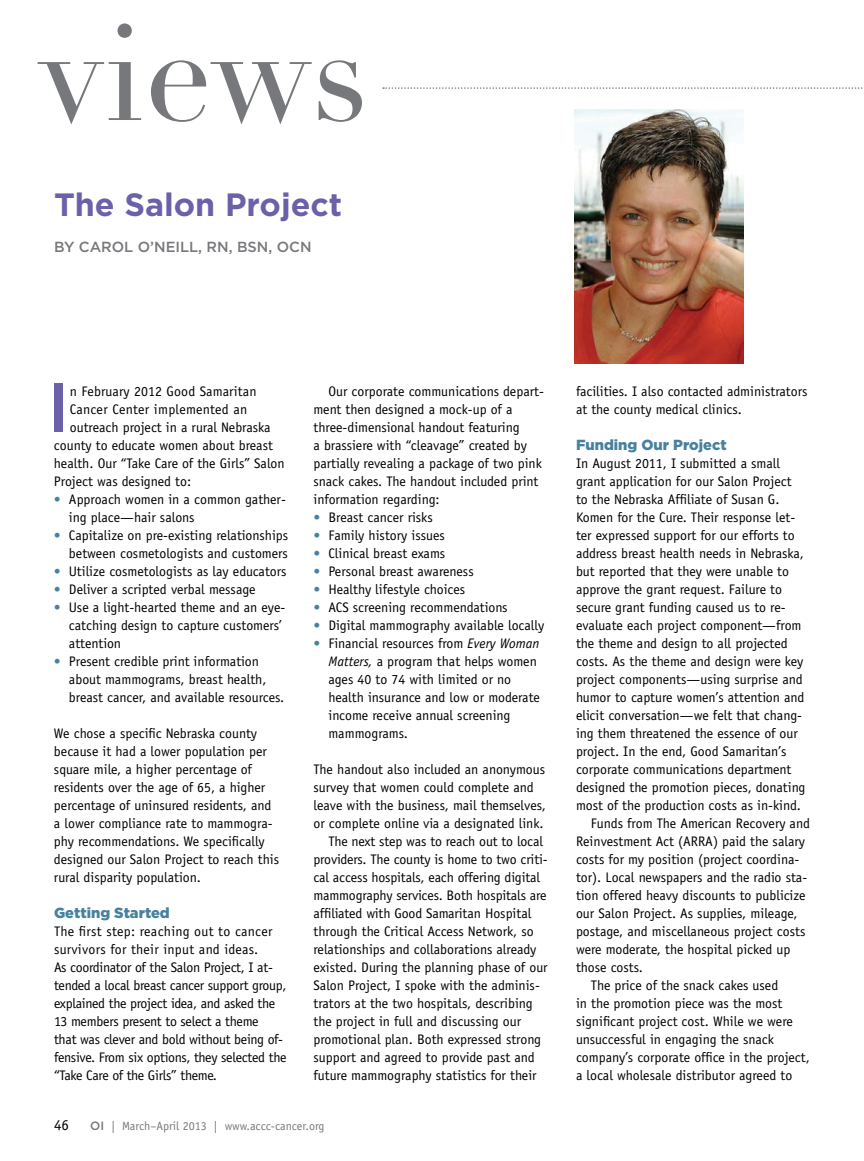
<style>
.page{position:relative;width:864px;height:1161px;background:#fff}
.page>*{position:absolute;margin:0;border:0;box-sizing:border-box;transform-origin:0 0}
.t1{font:135px "Didot";color:#77787b}
.t2{font:500 68.85px "Gotham";color:#6b60aa}
.t3{font:700 32.25px "Gotham";color:#6b60aa}
.t4{font:15px "Officina Sans Std";color:#000}
.t5{font:900 14.7px "Gotham";color:#46819e}
.t6{font:500 14.7px "Gotham";color:#77787b}
.t7{font:13.8px/18px "Officina Sans Std";color:#000}
.t8{font:13.8px/18px "Officina Sans Std";letter-spacing:-.02em;color:#000}
.t9{font:13.8px "Officina Sans Std";letter-spacing:.02em;color:#000}
.t10{font:12px "Officina Sans Std";color:#77787b}
.s1{font-family:"Sabon Intl";color:#46819e}
.s2{font-style:italic}
.s3{font-family:"Gotham";font-weight:500}
</style>
<div class="page">
<svg style="left:383px;top:87px;width:480px;height:2px"></svg>
<img style="left:575px;top:110px;width:168px;height:253px">
<h1 class="t1" style="left:40px;top:-8px;width:330px">views</h1>
<h3 class="t3" style="left:54px;top:186px;width:290px">The Salon Project</h3>
<p class="t6" style="left:54px;top:238px;width:110px">BY CAROL O’NEILL</p>
<p class="t6" style="left:198px;top:238px;width:112px">, RN, BSN, OCN</p>
<h2 class="t2" style="left:47px;top:369px;width:23px">I</h2>
<p class="t7" style="left:70px;top:382px;width:188px">n February 2012 Good Samaritan</p>
<p class="t9" style="left:70px;top:401px;width:179px">Cancer Center implemented an</p>
<p class="t7" style="left:70px;top:418px;width:202px">outreach project in a rural Nebraska</p>
<p class="t7" style="left:54px;top:436px;width:220px">county to educate women about breast</p>
<p class="t7" style="left:54px;top:454px;width:232px">health. Our “Take Care of the Girls” Salon</p>
<p class="t7" style="left:54px;top:472px;width:139px">Project was designed to:</p>
<p class="t7" style="left:69px;top:490px;width:218px;text-indent:-15px"><span class="s1">•</span> Approach women in a common gather&shy;ing place—hair salons</p>
<p class="t7" style="left:54px;top:526px;width:236px;text-align:right"><span class="s1">•</span> Capitalize on pre-existing relationships between cosmetologists and customers</p>
<p class="t7" style="left:54px;top:562px;width:234px"><span class="s1">•</span> Utilize cosmetologists as lay educators</p>
<p class="t7" style="left:54px;top:580px;width:203px"><span class="s1">•</span> Deliver a scripted verbal message</p>
<p class="t7" style="left:69px;top:598px;width:218px;text-indent:-15px"><span class="s1">•</span> Use a light-hearted theme and an eye&shy;catching design to capture customers’ attention</p>
<p class="t7" style="left:69px;top:652px;width:217px;text-indent:-15px"><span class="s1">•</span> Present credible print information about mammograms, breast health, breast cancer, and available resources.</p>
<p class="t7" style="left:54px;top:724px;width:227px">We chose a specific Nebraska county because it had a lower population per square mile, a higher percentage of residents over the age of 65, a higher percentage of uninsured residents, and a lower compliance rate to mammogra&shy;phy recommendations. We specifically designed our Salon Project to reach this rural disparity population.</p>
<p class="t5" style="left:54px;top:904px;width:117px">Getting Started</p>
<p class="t8" style="left:54px;top:922px;width:234px">The first step: reaching out to cancer survivors for their input and ideas.<br>As coordinator of the Salon Project, I at&shy;tended a local breast cancer support group, explained the project idea, and asked the 13 members present to select a theme<br>that was clever and bold without being of&shy;fensive. From six options, they selected the “Take Care of the Girls” theme.</p>
<p class="t7" style="left:314px;top:382px;width:232px;text-indent:15px">Our corporate communications depart&shy;ment then designed a mock-up of a three-dimensional handout featuring<br>a brassiere with “cleavage” created by partially revealing a package of two pink snack cakes. The handout included print information regarding:</p>
<p class="t7" style="left:314px;top:508px;width:121px"><span class="s1">•</span> Breast cancer risks</p>
<p class="t7" style="left:314px;top:526px;width:133px"><span class="s1">•</span> Family history issues</p>
<p class="t7" style="left:314px;top:544px;width:133px"><span class="s1">•</span> Clinical breast exams</p>
<p class="t7" style="left:314px;top:562px;width:162px"><span class="s1">•</span> Personal breast awareness</p>
<p class="t7" style="left:314px;top:580px;width:153px"><span class="s1">•</span> Healthy lifestyle choices</p>
<p class="t7" style="left:314px;top:598px;width:196px"><span class="s1">•</span> ACS screening recommendations</p>
<p class="t7" style="left:314px;top:616px;width:232px"><span class="s1">•</span> Digital mammography available locally</p>
<p class="t7" style="left:329px;top:634px;width:213px;text-indent:-15px"><span class="s1">•</span> Financial resources from <span class="s2">Every Woman<br>Matters,</span> a program that helps women ages 40 to 74 with limited or no health insurance and low or moderate income receive annual screening mammograms.</p>
<p class="t7" style="left:314px;top:760px;width:233px">The handout also included an anonymous</p>
<p class="t7" style="left:314px;top:778px;width:222px">survey that women could complete and</p>
<p class="t7" style="left:314px;top:796px;width:234px">leave with the business, mail themselves,</p>
<p class="t7" style="left:314px;top:814px;width:232px">or complete online via a designated link.</p>
<p class="t7" style="left:329px;top:832px;width:216px">The next step was to reach out to local</p>
<p class="t7" style="left:314px;top:850px;width:236px">providers. The county is home to two criti-</p>
<p class="t7" style="left:314px;top:868px;width:228px">cal access hospitals, each offering digital</p>
<p class="t7" style="left:314px;top:886px;width:235px">mammography services. Both hospitals are</p>
<p class="t7" style="left:314px;top:904px;width:219px">affiliated with Good Samaritan Hospital</p>
<p class="t7" style="left:314px;top:922px;width:222px">through the Critical Access Network, so</p>
<p class="t7" style="left:314px;top:940px;width:224px">relationships and collaborations already</p>
<p class="t7" style="left:314px;top:958px;width:236px">existed. During the planning phase of our</p>
<p class="t7" style="left:314px;top:976px;width:228px">Salon Project, I spoke with the adminis-</p>
<p class="t7" style="left:314px;top:994px;width:221px">trators at the two hospitals, describing</p>
<p class="t7" style="left:314px;top:1012px;width:209px">the project in full and discussing our</p>
<p class="t7" style="left:314px;top:1030px;width:229px">promotional plan. Both expressed strong</p>
<p class="t7" style="left:314px;top:1048px;width:223px">support and agreed to provide past and</p>
<p class="t7" style="left:314px;top:1066px;width:225px">future mammography statistics for their</p>
<p class="t4" style="left:54px;top:1116px;width:16px">46</p>
<p class="t10" style="left:90px;top:1118px;width:236px"><span class="s3">OI</span> | March–April 2013 | www.accc-cancer.org</p>
<p class="t7" style="left:576px;top:382px;width:233px">facilities. I also contacted administrators at the county medical clinics.</p>
<p class="t5" style="left:576px;top:436px;width:152px">Funding Our Project</p>
<p class="t7" style="left:576px;top:454px;width:206px">In August 2011, I submitted a small</p>
<p class="t7" style="left:576px;top:472px;width:217px">grant application for our Salon Project</p>
<p class="t7" style="left:576px;top:490px;width:205px">to the Nebraska Affiliate of Susan G.</p>
<p class="t7" style="left:576px;top:508px;width:221px">Komen for the Cure. Their response let-</p>
<p class="t7" style="left:576px;top:526px;width:220px">ter expressed support for our efforts to</p>
<p class="t7" style="left:576px;top:544px;width:229px">address breast health needs in Nebraska,</p>
<p class="t7" style="left:576px;top:562px;width:215px">but reported that they were unable to</p>
<p class="t7" style="left:576px;top:580px;width:208px">approve the grant request. Failure to</p>
<p class="t7" style="left:576px;top:598px;width:211px">secure grant funding caused us to re-</p>
<p class="t7" style="left:576px;top:616px;width:227px">evaluate each project component—from</p>
<p class="t7" style="left:576px;top:634px;width:213px">the theme and design to all projected</p>
<p class="t7" style="left:576px;top:652px;width:229px">costs. As the theme and design were key</p>
<p class="t7" style="left:576px;top:670px;width:228px">project components—using surprise and</p>
<p class="t7" style="left:576px;top:688px;width:230px">humor to capture women’s attention and</p>
<p class="t7" style="left:576px;top:706px;width:228px">elicit conversation—we felt that chang-</p>
<p class="t7" style="left:576px;top:724px;width:223px">ing them threatened the essence of our</p>
<p class="t7" style="left:576px;top:742px;width:212px">project. In the end, Good Samaritan’s</p>
<p class="t7" style="left:576px;top:760px;width:217px">corporate communications department</p>
<p class="t7" style="left:576px;top:778px;width:231px">designed the promotion pieces, donating</p>
<p class="t7" style="left:576px;top:796px;width:226px">most of the production costs as in-kind.</p>
<p class="t7" style="left:591px;top:814px;width:220px">Funds from The American Recovery and</p>
<p class="t7" style="left:576px;top:832px;width:231px">Reinvestment Act (ARRA) paid the salary</p>
<p class="t7" style="left:576px;top:850px;width:225px">costs for my position (project coordina-</p>
<p class="t7" style="left:576px;top:868px;width:233px">tor). Local newspapers and the radio sta-</p>
<p class="t7" style="left:576px;top:886px;width:231px">tion offered heavy discounts to publicize</p>
<p class="t7" style="left:576px;top:904px;width:223px">our Salon Project. As supplies, mileage,</p>
<p class="t7" style="left:576px;top:922px;width:231px">postage, and miscellaneous project costs</p>
<p class="t7" style="left:576px;top:940px;width:216px">were moderate, the hospital picked up</p>
<p class="t7" style="left:576px;top:958px;width:69px">those costs.</p>
<p class="t7" style="left:591px;top:976px;width:189px">The price of the snack cakes used</p>
<p class="t7" style="left:576px;top:994px;width:208px">in the promotion piece was the most</p>
<p class="t7" style="left:576px;top:1012px;width:218px">significant project cost. While we were</p>
<p class="t7" style="left:576px;top:1030px;width:199px">unsuccessful in engaging the snack</p>
<p class="t7" style="left:576px;top:1048px;width:235px">company’s corporate office in the project,</p>
<p class="t7" style="left:576px;top:1066px;width:218px">a local wholesale distributor agreed to</p>
</div>
